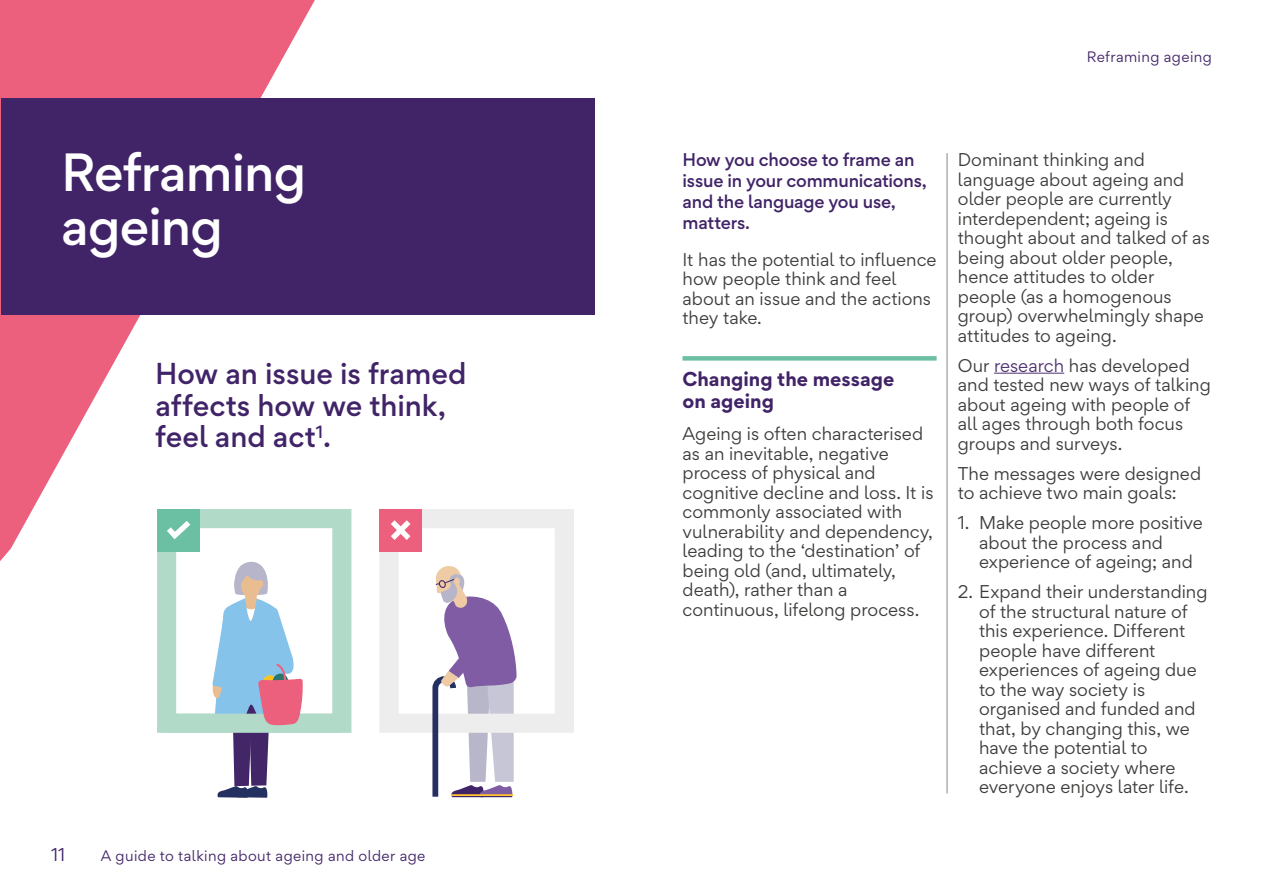
<style>
.page{position:relative;width:1263px;height:893px;background:#fff}
.page>*{position:absolute;margin:0;border:0;box-sizing:border-box;transform-origin:0 0}
.t1{font:500 48px/54px "Gordita";letter-spacing:-.015em;color:#fff}
.t2{font:500 27px/31.5px "Gordita";letter-spacing:-.005em;color:#412468}
.t3{font:700 18px/21.6px "Gordita";color:#412468}
.t4{font:16.5px/19.5px "Gordita";color:#3c3c3b}
.t5{font:500 16.5px/21px "Gordita";letter-spacing:-.01em;color:#412468}
.t6{font:16.5px "Gordita";color:#412468}
.t7{font:13.5px "Gordita";letter-spacing:.03em;color:#412468}
.s1{color:#4f3271}
</style>
<div class="page">
<svg style="left:0;top:0;width:315px;height:561px"></svg>
<div style="left:682px;top:356px;width:254px;height:5px;background:#6bbfa3"></div>
<hr style="left:994px;top:373px;width:70px;height:1px;background:#4f3271">
<div style="left:2px;top:98px;width:593px;height:217px;background:#412468"></div>
<hr style="left:947px;top:153px;width:1px;height:640px;background:#878787">
<div style="left:157px;top:509px;width:194px;height:224px;border:19px solid #b1dac9"></div>
<div style="left:379px;top:509px;width:195px;height:224px;border:19px solid #ededed"></div>
<div style="left:157px;top:509px;width:43px;height:43px;background:#6bbfa3"></div>
<svg style="left:167px;top:521px;width:24px;height:19px"></svg>
<div style="left:379px;top:509px;width:43px;height:43px;background:#ec607e"></div>
<svg style="left:391px;top:520px;width:20px;height:20px"></svg>
<svg style="left:430px;top:566px;width:87px;height:231px"></svg>
<div style="left:167px;top:714px;width:175px;height:19px;background:#b1dac9"></div>
<svg style="left:212px;top:562px;width:91px;height:236px"></svg>
<h1 class="t1" style="left:61px;top:145px;width:246px">Reframing ageing</h1>
<h2 class="t2" style="left:155px;top:358px;width:313px">How an issue is framed affects how we think, feel and act<sup>1</sup>.</h2>
<p class="t6" style="left:51px;top:843px;width:16px">11</p>
<p class="t7" style="left:101px;top:846px;width:326px">A guide to talking about ageing and older age</p>
<p class="t7" style="left:1087px;top:46px;width:127px">Reframing ageing</p>
<p class="t5" style="left:682px;top:149px;width:246px">How you choose to frame an issue in your communications, and the language you use, matters.</p>
<p class="t4" style="left:682px;top:249px;width:256px">It has the potential to influence how people think and feel about an issue and the actions they take.</p>
<p class="t3" style="left:682px;top:368px;width:213px">Changing the message on ageing</p>
<p class="t4" style="left:682px;top:423px;width:253px">Ageing is often characterised as an inevitable, negative process of physical and cognitive decline and loss. It is commonly associated with vulnerability and dependency, leading to the ‘destination’ of being old (and, ultimately, death), rather than a continuous, lifelong process.</p>
<p class="t4" style="left:958px;top:149px;width:253px">Dominant thinking and language about ageing and older people are currently interdependent; ageing is thought about and talked of as being about older people, hence attitudes to older people (as a homogenous group) overwhelmingly shape attitudes to ageing.</p>
<p class="t4" style="left:958px;top:355px;width:254px">Our <span class="s1">research</span> has developed and tested new ways of talking about ageing with people of all ages through both focus groups and surveys.</p>
<p class="t4" style="left:958px;top:463px;width:245px">The messages were designed to achieve two main goals:</p>
<p class="t4" style="left:979px;top:513px;width:225px;text-indent:-21px">1. Make people more positive about the process and experience of ageing; and</p>
<p class="t4" style="left:979px;top:582px;width:230px;text-indent:-21px">2. Expand their understanding of the structural nature of this experience. Different people have different experiences of ageing due to the way society is organised and funded and that, by changing this, we have the potential to achieve a society where everyone enjoys later life.</p>
</div>
